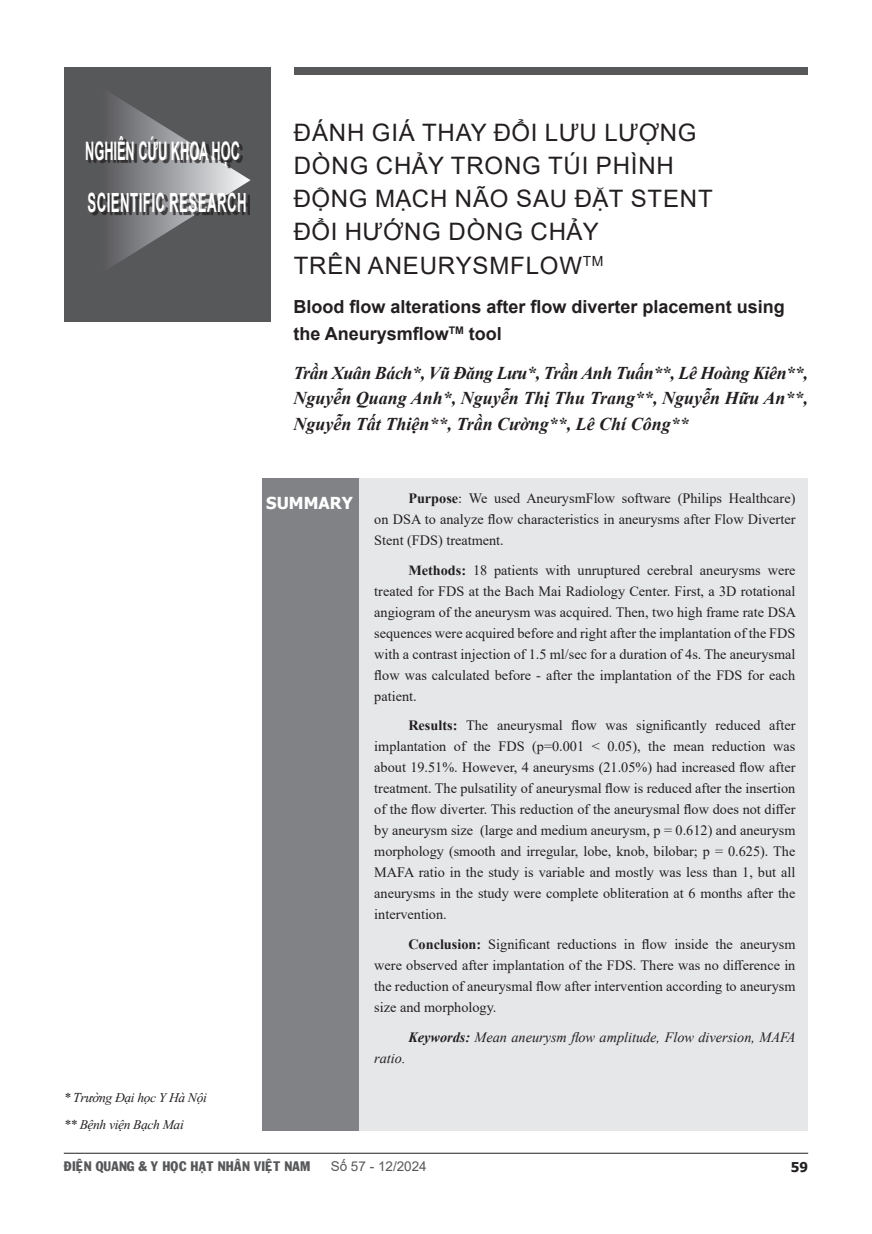
<style>
.page{position:relative;width:872px;height:1234px;background:#fff}
.page>*{position:absolute;margin:0;border:0;box-sizing:border-box;transform-origin:0 0}
.t1{font:700 26.4px "Arial";letter-spacing:.035em;color:#fff;scale:.5 1}
.t2{font:700 25.5px "Arial";color:#fff;scale:.5 1}
.t3{font:24px "Arial";letter-spacing:.035em;color:#231f20}
.t4{font:italic 700 18px/25.5px "Times New Roman";color:#231f20;text-align:justify}
.t5{font:700 18px/27px "Arial";color:#231f20}
.t6{font:700 16.5px "Tahoma";color:#fff}
.t7{font:14.25px/21px "Times New Roman";color:#231f20;text-align:justify}
.t8{font:italic 14.25px "Times New Roman";color:#231f20}
.chuthichtacgia{font:13.5px "SVN Times New Romanitalic";letter-spacing:-.025em;color:#231f20}
.t9{font:13.5px "VNI Franko";color:#57585a}
.t10{font:13.5px "Arial";color:#57585a}
.t11{font:700 13.5px "Tahoma";color:#231f20}
.s1{font-weight:700}
.s2{font-family:"SVN Times New Romanbold"}
</style>
<div class="page">
<div style="left:64px;top:67px;width:206px;height:255px;background:#57585a"></div>
<svg style="left:111px;top:94px;width:140px;height:172px"></svg>
<div style="left:88px;top:139px;width:155px;height:30px;background:#231f20;opacity:.75"></div>
<div style="left:90px;top:194px;width:160px;height:21px;background:#231f20;opacity:.75"></div>
<div style="left:294px;top:67px;width:514px;height:8px;background:#57585a"></div>
<div style="left:263px;top:478px;width:545px;height:652px;background:#e6e7e9"></div>
<div style="left:262px;top:478px;width:96px;height:652px;background:#808285"></div>
<hr style="left:64px;top:1152px;width:744px;height:1px;background:#231f20">
<p class="t2" style="left:85px;top:133px;width:311px">NGHIÊN CỨU KHOA HỌC</p>
<p class="t1" style="left:87px;top:184px;width:320px">SCIENTIFIC RESEARCH</p>
<p class="t3" style="left:294px;top:116px;width:404px">ĐÁNH GIÁ THAY ĐỔI LƯU LƯỢNG</p>
<p class="t3" style="left:294px;top:149px;width:382px">DÒNG CHẢY TRONG TÚI PHÌNH</p>
<p class="t3" style="left:294px;top:182px;width:420px">ĐỘNG MẠCH NÃO SAU ĐẶT STENT</p>
<p class="t3" style="left:294px;top:215px;width:307px">ĐỔI HƯỚNG DÒNG CHẢY</p>
<p class="t3" style="left:294px;top:248px;width:311px">TRÊN ANEURYSMFLOW<sup>TM</sup></p>
<p class="t5" style="left:293px;top:293px;width:493px">Blood flow alterations after flow diverter placement using the Aneurysmflow<sup>TM</sup> tool</p>
<p class="t4" style="left:293px;top:359px;width:516px">Trần Xuân Bách*, Vũ Đăng Lưu*, Trần Anh Tuấn**, Lê Hoàng Kiên**, Nguyễn Quang Anh*, Nguyễn Thị Thu Trang**, Nguyễn Hữu An**, Nguyễn Tất Thiện**, Trần Cường**, Lê Chí Công**</p>
<p class="t6" style="left:266px;top:491px;width:88px">SUMMARY</p>
<p class="t7" style="left:374px;top:487px;width:422px;text-indent:34px"><span class="s1">Purpose</span>: We used AneurysmFlow software (Philips Healthcare) on DSA to analyze flow characteristics in aneurysms after Flow Diverter Stent (FDS) treatment.</p>
<p class="t7" style="left:374px;top:558px;width:423px;text-indent:34px"><span class="s2">Methods:</span> 18 patients with unruptured cerebral aneurysms were treated for FDS at the Bach Mai Radiology Center. First, a 3D rotational angiogram of the aneurysm was acquired. Then, two high frame rate DSA sequences were acquired before and right after the implantation of the FDS with a contrast injection of 1.5 ml/sec for a duration of 4s. The aneurysmal flow was calculated before - after the implantation of the FDS for each patient.</p>
<p class="t7" style="left:374px;top:714px;width:422px;text-indent:34px"><span class="s1">Results:</span> The aneurysmal flow was significantly reduced after implantation of the FDS (p=0.001 &lt; 0.05), the mean reduction was about 19.51%. However, 4 aneurysms (21.05%) had increased flow after treatment. The pulsatility of aneurysmal flow is reduced after the insertion of the flow diverter. This reduction of the aneurysmal flow does not differ by aneurysm size (large and medium aneurysm, p = 0.612) and aneurysm morphology (smooth and irregular, lobe, knob, bilobar; p = 0.625). The MAFA ratio in the study is variable and mostly was less than 1, but all aneurysms in the study were complete obliteration at 6 months after the intervention.</p>
<p class="t7" style="left:374px;top:932px;width:422px;text-indent:34px"><span class="s1">Conclusion:</span> Significant reductions in flow inside the aneurysm were observed after implantation of the FDS. There was no difference in the reduction of aneurysmal flow after intervention according to aneurysm size and morphology.</p>
<p class="t8" style="left:408px;top:1026px;width:389px"><span class="s1">Keywords:</span> Mean aneurysm flow amplitude, Flow diversion, MAFA</p>
<p class="t8" style="left:374px;top:1047px;width:33px">ratio.</p>
<p class="chuthichtacgia" style="left:64px;top:1087px;width:144px">* Trường Đại học Y Hà Nội</p>
<p class="chuthichtacgia" style="left:64px;top:1114px;width:121px">** Bệnh viện Bạch Mai</p>
<p class="t9" style="left:64px;top:1155px;width:248px">ÑIEÄN QUANG &amp; Y HOÏC HAÏT NHAÂN VIEÄT NAM</p>
<p class="t10" style="left:331px;top:1156px;width:98px">Số 57 - 12/2024</p>
<p class="t11" style="left:791px;top:1157px;width:19px">59</p>
</div>
